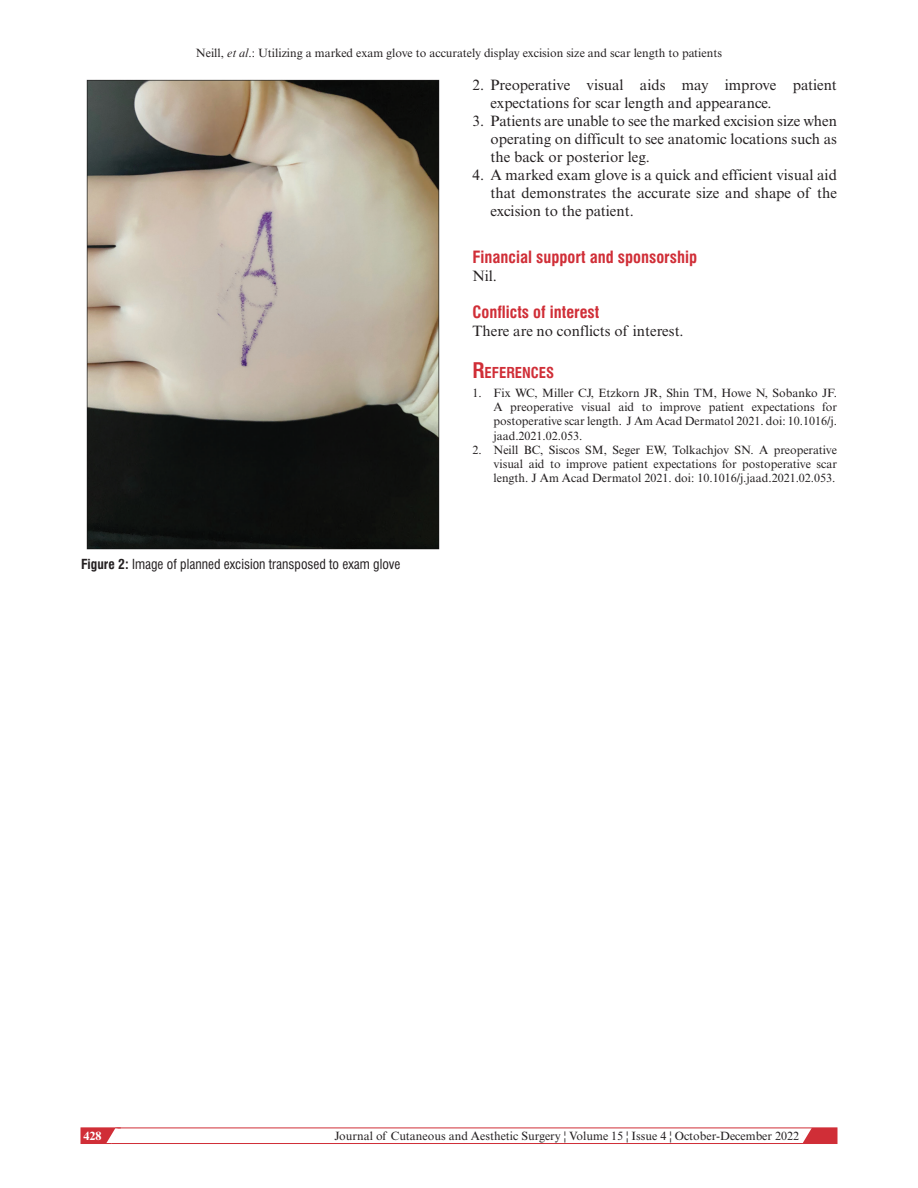
<style>
.page{position:relative;width:918px;height:1188px;background:#fff}
.page>*{position:absolute;margin:0;border:0;box-sizing:border-box;transform-origin:0 0}
.t1{font:700 condensed 16.5px "Swiss 721 BT";color:#d02e37}
.t2{font:15px/18px "Times New Roman MT Std";color:#231f20;text-align:justify}
.t3{font:700 condensed 14.7px "Swiss 721 BT";color:#d02e37}
.t4{font:condensed 13.5px "Swiss 721 BT";color:#231f20}
.t5{font:12px/14.2px "Times New Roman MT Std";color:#231f20;text-align:justify}
.t6{font:700 12px "Times New Roman MT Std";color:#fff}
.s1{font-style:italic}
.s2{font-weight:700}
.s3{font-size:21px}
</style>
<div class="page">
<svg style="left:798px;top:1127px;width:39px;height:15px"></svg>
<div style="left:81px;top:1128px;width:756px;height:16px;border:1px solid #d02e37"></div>
<svg style="left:81px;top:1127px;width:40px;height:17px"></svg>
<img style="left:87px;top:80px;width:353px;height:469px">
<p class="t5" style="left:196px;top:45px;width:528px">Neill, <span class="s1">et al</span>.: Utilizing a marked exam glove to accurately display excision size and scar length to patients</p>
<p class="t4" style="left:81px;top:556px;width:321px"><span class="s2">Figure 2:</span> Image of planned excision transposed to exam glove</p>
<p class="t2" style="left:490px;top:76px;width:348px;text-indent:-18px">2. Preoperative visual aids may improve patient expectations for scar length and appearance.</p>
<p class="t2" style="left:490px;top:112px;width:348px;text-indent:-18px">3. Patients are unable to see the marked excision size when operating on difficult to see anatomic locations such as the back or posterior leg.</p>
<p class="t2" style="left:490px;top:166px;width:348px;text-indent:-18px">4. A marked exam glove is a quick and efficient visual aid that demonstrates the accurate size and shape of the excision to the patient.</p>
<h1 class="t1" style="left:472px;top:247px;width:226px">Financial support and sponsorship</h1>
<p class="t2" style="left:472px;top:267px;width:26px">Nil.</p>
<h1 class="t1" style="left:472px;top:302px;width:128px">Conflicts of interest</h1>
<p class="t2" style="left:472px;top:322px;width:213px">There are no conflicts of interest.</p>
<p class="t3" style="left:472px;top:364px;width:83px"><span class="s3">R</span>EFERENCES</p>
<p class="t5" style="left:494px;top:386px;width:345px;text-indent:-21px">1. Fix WC, Miller CJ, Etzkorn JR, Shin TM, Howe N, Sobanko JF.<br>A preoperative visual aid to improve patient expectations for postoperative scar length. J Am Acad Dermatol 2021. doi: 10.1016/j. jaad.2021.02.053.</p>
<p class="t5" style="left:494px;top:443px;width:345px;text-indent:-21px">2. Neill BC, Siscos SM, Seger EW, Tolkachjov SN. A preoperative visual aid to improve patient expectations for postoperative scar length. J Am Acad Dermatol 2021. doi: 10.1016/j.jaad.2021.02.053.</p>
<p class="t6" style="left:83px;top:1128px;width:19px">428</p>
<p class="t5" style="left:335px;top:1129px;width:466px">Journal of Cutaneous and Aesthetic Surgery ¦ Volume 15 ¦ Issue 4 ¦ October-December 2022</p>
</div>
